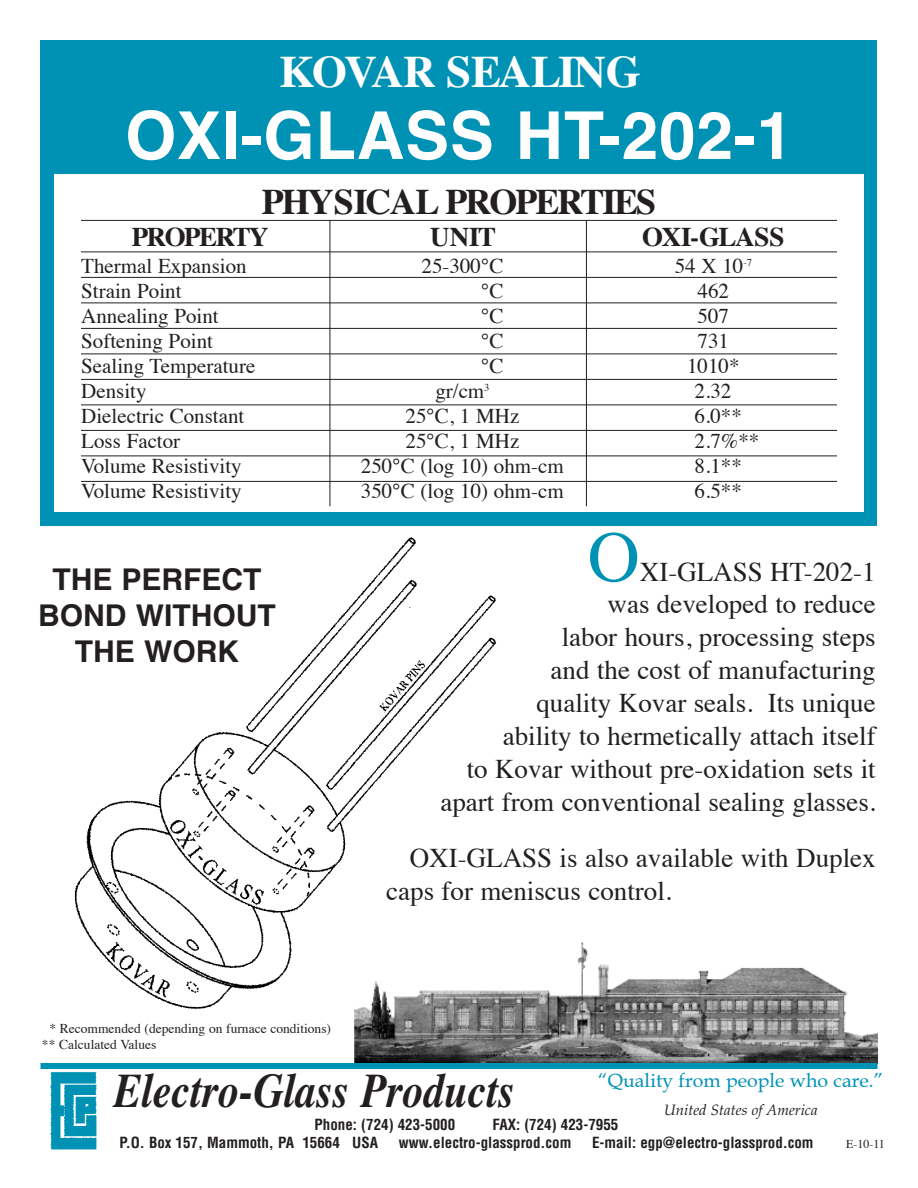
<style>
.page{position:relative;width:918px;height:1188px;background:#fff}
.page>*{position:absolute;margin:0;border:0;box-sizing:border-box;transform-origin:0 0}
.t1{font:72px "Times";color:#0092b5}
.t2{font:700 66px "Helvetica";letter-spacing:.01em;color:#fff}
.t3{font:italic 700 48.3px "Times";color:#231f20;scale:.87 1}
.t4{font:700 45px "Times";letter-spacing:-.055em;color:#fff}
.t5{font:700 36px "Times";letter-spacing:-.055em;color:#231f20}
.t6{font:700 30px/36px "Helvetica";color:#231f20;text-align:center}
.t7{font:27px/32.8px "Times";color:#231f20;text-align:right}
.t8{font:700 27px "Times";letter-spacing:-.055em;color:#231f20}
.t9{font:700 27px "Times";letter-spacing:-.03em;color:#231f20}
.t10{font:21px "Times";color:#231f20}
.t11{font:19.5px "Book Antiqua";color:#0092b5}
.t12{font:700 condensed 15px "Helvetica";color:#231f20}
.t13{font:italic 15px "Palatino";color:#231f20}
.t14{font:13.5px/16.2px "Times";color:#231f20}
.t15{font:12px "Times";color:#231f20}
</style>
<div class="page">
<div style="left:40px;top:40px;width:838px;height:486px;background:#0092b5"></div>
<div style="left:54px;top:174px;width:810px;height:338px;background:#fff"></div>
<hr style="left:81px;top:220px;width:756px;height:1px;background:#231f20">
<hr style="left:81px;top:252px;width:756px;height:1px;background:#231f20">
<hr style="left:81px;top:277px;width:756px;height:1px;background:#231f20">
<hr style="left:81px;top:303px;width:756px;height:1px;background:#231f20">
<hr style="left:81px;top:328px;width:756px;height:1px;background:#231f20">
<hr style="left:81px;top:354px;width:756px;height:1px;background:#231f20">
<hr style="left:81px;top:379px;width:756px;height:1px;background:#231f20">
<hr style="left:81px;top:405px;width:756px;height:1px;background:#231f20">
<hr style="left:81px;top:430px;width:756px;height:1px;background:#231f20">
<hr style="left:81px;top:456px;width:756px;height:1px;background:#231f20">
<hr style="left:81px;top:481px;width:756px;height:1px;background:#231f20">
<hr style="left:330px;top:220px;width:1px;height:286px;background:#231f20">
<hr style="left:586px;top:220px;width:1px;height:286px;background:#231f20">
<img style="left:74px;top:537px;width:422px;height:473px">
<img style="left:51px;top:1072px;width:45px;height:77px">
<img style="left:354px;top:934px;width:524px;height:129px">
<div style="left:40px;top:1063px;width:838px;height:6px;background:#0092b5"></div>
<h3 class="t4" style="left:280px;top:53px;width:363px">KOVAR SEALING</h3>
<h2 class="t2" style="left:125px;top:108px;width:670px">OXI-GLASS HT-202-1</h2>
<h3 class="t5" style="left:262px;top:187px;width:396px">PHYSICAL PROPERTIES</h3>
<p class="t8" style="left:132px;top:225px;width:139px">PROPERTY</p>
<p class="t8" style="left:430px;top:225px;width:67px">UNIT</p>
<p class="t9" style="left:642px;top:225px;width:144px">OXI-GLASS</p>
<p class="t10" style="left:81px;top:258px;width:167px">thermal Expansion</p>
<p class="t10" style="left:422px;top:258px;width:83px">25-300°C</p>
<p class="t10" style="left:675px;top:258px;width:79px">54 x 10<sup>-7</sup></p>
<p class="t10" style="left:81px;top:283px;width:102px">strain Point</p>
<p class="t10" style="left:698px;top:283px;width:33px">462</p>
<p class="t10" style="left:81px;top:307px;width:139px">annealing Point</p>
<p class="t10" style="left:698px;top:307px;width:33px">507</p>
<p class="t10" style="left:81px;top:332px;width:133px">softening Point</p>
<p class="t10" style="left:698px;top:332px;width:33px">731</p>
<p class="t10" style="left:81px;top:357px;width:176px">sealing temperature</p>
<p class="t10" style="left:687px;top:357px;width:54px">1010*</p>
<p class="t10" style="left:81px;top:382px;width:67px">Density</p>
<p class="t10" style="left:435px;top:382px;width:56px">gr/cm<sup>3</sup></p>
<p class="t10" style="left:695px;top:382px;width:38px">2.32</p>
<p class="t10" style="left:81px;top:407px;width:165px">Dielectric Constant</p>
<p class="t10" style="left:406px;top:407px;width:115px">25°C, 1 MHz</p>
<p class="t10" style="left:695px;top:407px;width:49px">6.0**</p>
<p class="t10" style="left:81px;top:432px;width:101px">loss Factor</p>
<p class="t10" style="left:406px;top:432px;width:115px">25°C, 1 MHz</p>
<p class="t10" style="left:695px;top:432px;width:66px">2.7%**</p>
<p class="t10" style="left:81px;top:457px;width:162px">Volume Resistivity</p>
<p class="t10" style="left:361px;top:457px;width:205px">250°C (log 10) ohm-cm</p>
<p class="t10" style="left:695px;top:457px;width:49px">8.1**</p>
<p class="t10" style="left:81px;top:482px;width:162px">Volume Resistivity</p>
<p class="t10" style="left:361px;top:482px;width:205px">350°C (log 10) ohm-cm</p>
<p class="t10" style="left:695px;top:482px;width:49px">6.5**</p>
<p class="t6" style="left:38px;top:564px;width:239px">THE PERFECT<br>BOND WITHOUT<br>THE WORK</p>
<p class="t14" style="left:42px;top:1022px;width:291px;text-indent:7px">* Recommended (depending on furnace conditions) ** Calculated Values</p>
<h1 class="t1" style="left:588px;top:527px;width:53px">O</h1>
<p class="t7" style="left:440px;top:558px;width:437px">xi-Glass Ht-202-1<br>was developed to reduce<br>labor hours, processing steps<br>and the cost of manufacturing<br>quality Kovar seals. its unique<br>ability to hermetically attach itself<br>to Kovar without pre-oxidation sets it apart from conventional sealing glasses.</p>
<p class="t7" style="left:386px;top:844px;width:491px;line-height:32.4px;text-align:left;text-indent:24px">Oxi-Glass is also available with Duplex caps for meniscus control.</p>
<p class="t11" style="left:598px;top:1069px;width:287px">“Quality from people who care.”</p>
<h3 class="t3" style="left:114px;top:1073px;width:463px">Electro-Glass Products</h3>
<p class="t13" style="left:664px;top:1104px;width:155px">United States of America</p>
<p class="t12" style="left:315px;top:1119px;width:142px">Phone: (724) 423-5000</p>
<p class="t12" style="left:492px;top:1119px;width:128px">FAX: (724) 423-7955</p>
<p class="t12" style="left:119px;top:1137px;width:260px">P.O. Box 157, Mammoth, PA 15664 USA</p>
<p class="t12" style="left:399px;top:1137px;width:174px">www.electro-glassprod.com</p>
<p class="t12" style="left:592px;top:1137px;width:223px">E-mail: egp@electro-glassprod.com</p>
<p class="t15" style="left:846px;top:1139px;width:40px">E-10-11</p>
</div>
